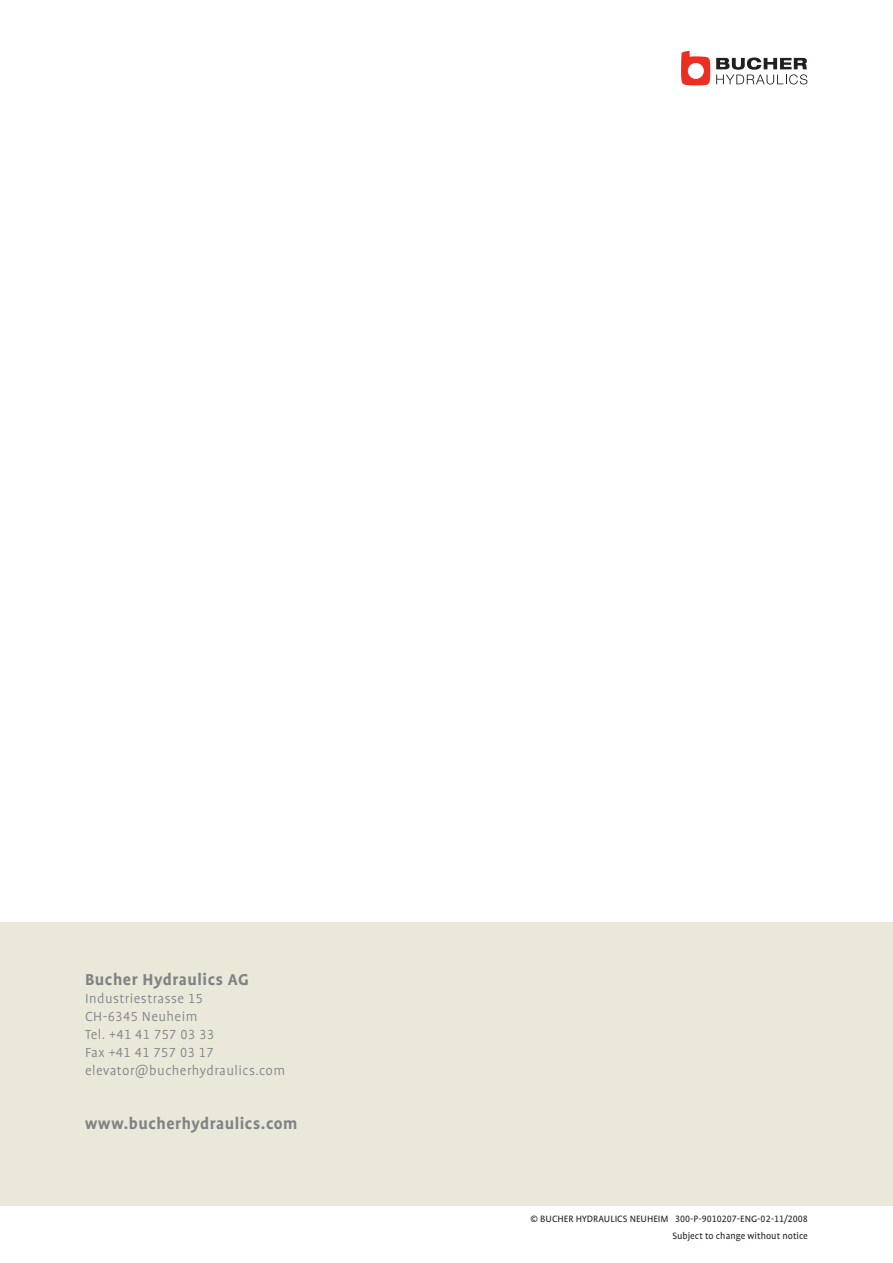
<style>
.page{position:relative;width:893px;height:1263px;background:#fff}
.page>*{position:absolute;margin:0;border:0;box-sizing:border-box;transform-origin:0 0}
.t1{font:700 18px "Bucher Profile";letter-spacing:.03em;color:#808285}
.t2{font:300 15px/18px "Bucher Profile";letter-spacing:.03em;color:#808285}
.t3{font:10.5px/16.5px "Bucher Profile";color:#231f20;text-align:right}
</style>
<div class="page">
<svg style="left:716px;top:58px;width:91px;height:27px"></svg>
<svg style="left:681px;top:51px;width:29px;height:34px"></svg>
<div style="left:0;top:922px;width:893px;height:283px;background:#e9e8d9"></div>
<p class="t1" style="left:85px;top:970px;width:165px">Bucher Hydraulics AG</p>
<p class="t2" style="left:85px;top:989px;width:202px">Industriestrasse 15<br>CH-6345 Neuheim<br>Tel. +41 41 757 03 33<br>Fax +41 41 757 03 17 elevator@bucherhydraulics.com</p>
<p class="t1" style="left:85px;top:1114px;width:214px">www.bucherhydraulics.com</p>
<p class="t3" style="left:531px;top:1211px;width:279px">© BUCHER HYDRAULICS NEUHEIM 300-P-9010207-ENG-02-11/2008<br>Subject to change without notice</p>
</div>
